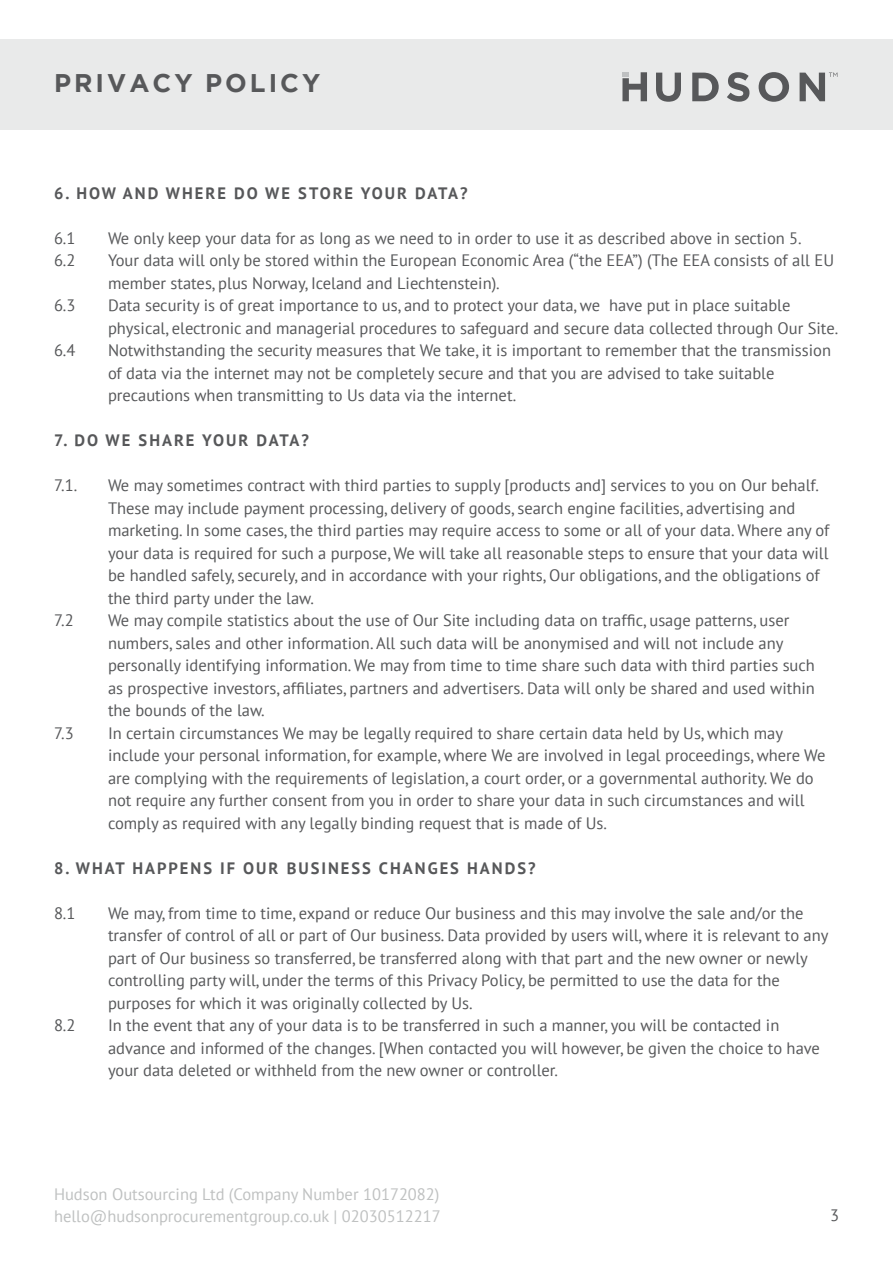
<style>
.page{position:relative;width:893px;height:1263px;background:#fff}
.page>*{position:absolute;margin:0;border:0;box-sizing:border-box;transform-origin:0 0}
.t1{font:700 25.5px "Gotham";letter-spacing:.12em;color:#57585a}
.t2{font:16.5px/22.5px "PT Sans";color:#57585a}
.t3{font:700 16.5px "PT Sans";letter-spacing:.12em;color:#57585a}
.t4{font:16.5px/22.5px "PT Sans";color:#bfc1c1}
</style>
<div class="page">
<div style="left:0;top:39px;width:893px;height:90px;background:#e9eaea"></div>
<svg style="left:656px;top:73px;width:25px;height:29px"></svg>
<svg style="left:692px;top:73px;width:27px;height:28px"></svg>
<svg style="left:727px;top:72px;width:22px;height:30px"></svg>
<svg style="left:759px;top:72px;width:30px;height:30px"></svg>
<svg style="left:622px;top:72px;width:25px;height:29px"></svg>
<svg style="left:800px;top:73px;width:37px;height:28px"></svg>
<h1 class="t1" style="left:54px;top:67px;width:268px">PRIVACY POLICY</h1>
<p class="t3" style="left:54px;top:182px;width:415px">6. HOW AND WHERE DO WE STORE YOUR DATA?</p>
<p class="t2" style="left:54px;top:226px;width:23px">6.1</p>
<p class="t2" style="left:108px;top:226px;width:695px">We only keep your data for as long as we need to in order to use it as described above in section 5.</p>
<p class="t2" style="left:54px;top:249px;width:23px">6.2</p>
<p class="t2" style="left:108px;top:249px;width:728px">Your data will only be stored within the European Economic Area (“the EEA”) (The EEA consists of all EU member states, plus Norway, Iceland and Liechtenstein).</p>
<p class="t2" style="left:54px;top:294px;width:23px">6.3</p>
<p class="t2" style="left:108px;top:294px;width:732px">Data security is of great importance to us, and to protect your data, we have put in place suitable physical, electronic and managerial procedures to safeguard and secure data collected through Our Site.</p>
<p class="t2" style="left:54px;top:339px;width:23px">6.4</p>
<p class="t2" style="left:108px;top:339px;width:725px">Notwithstanding the security measures that We take, it is important to remember that the transmission of data via the internet may not be completely secure and that you are advised to take suitable precautions when transmitting to Us data via the internet.</p>
<p class="t3" style="left:54px;top:429px;width:256px">7. DO WE SHARE YOUR DATA?</p>
<p class="t2" style="left:54px;top:474px;width:25px">7.1.</p>
<p class="t2" style="left:108px;top:474px;width:712px">We may sometimes contract with third parties to supply [products and] services to you on Our behalf.</p>
<p class="t2" style="left:108px;top:496px;width:689px">These may include payment processing, delivery of goods, search engine facilities, advertising and</p>
<p class="t2" style="left:108px;top:519px;width:723px">marketing. In some cases, the third parties may require access to some or all of your data. Where any of</p>
<p class="t2" style="left:108px;top:541px;width:722px">your data is required for such a purpose, We will take all reasonable steps to ensure that your data will</p>
<p class="t2" style="left:108px;top:564px;width:713px">be handled safely, securely, and in accordance with your rights, Our obligations, and the obligations of</p>
<p class="t2" style="left:108px;top:586px;width:207px">the third party under the law.</p>
<p class="t2" style="left:54px;top:609px;width:21px">7.2</p>
<p class="t2" style="left:108px;top:609px;width:683px">We may compile statistics about the use of Our Site including data on traffic, usage patterns, user</p>
<p class="t2" style="left:108px;top:631px;width:677px">numbers, sales and other information. All such data will be anonymised and will not include any</p>
<p class="t2" style="left:108px;top:654px;width:708px">personally identifying information. We may from time to time share such data with third parties such</p>
<p class="t2" style="left:108px;top:676px;width:708px">as prospective investors, affiliates, partners and advertisers. Data will only be shared and used within the bounds of the law.</p>
<p class="t2" style="left:54px;top:721px;width:21px">7.3</p>
<p class="t2" style="left:108px;top:721px;width:676px">In certain circumstances We may be legally required to share certain data held by Us, which may</p>
<p class="t2" style="left:108px;top:744px;width:719px">include your personal information, for example, where We are involved in legal proceedings, where We are complying with the requirements of legislation, a court order, or a governmental authority. We do</p>
<p class="t2" style="left:108px;top:789px;width:698px">not require any further consent from you in order to share your data in such circumstances and will</p>
<p class="t2" style="left:108px;top:811px;width:501px">comply as required with any legally binding request that is made of Us.</p>
<p class="t3" style="left:54px;top:857px;width:483px">8. WHAT HAPPENS IF OUR BUSINESS CHANGES HANDS?</p>
<p class="t2" style="left:54px;top:901px;width:23px">8.1</p>
<p class="t2" style="left:108px;top:901px;width:697px">We may, from time to time, expand or reduce Our business and this may involve the sale and/or the</p>
<p class="t2" style="left:108px;top:924px;width:722px">transfer of control of all or part of Our business. Data provided by users will, where it is relevant to any</p>
<p class="t2" style="left:108px;top:946px;width:701px">part of Our business so transferred, be transferred along with that part and the new owner or newly</p>
<p class="t2" style="left:108px;top:969px;width:673px">controlling party will, under the terms of this Privacy Policy, be permitted to use the data for the</p>
<p class="t2" style="left:108px;top:991px;width:366px">purposes for which it was originally collected by Us.</p>
<p class="t2" style="left:54px;top:1014px;width:23px">8.2</p>
<p class="t2" style="left:108px;top:1014px;width:673px">In the event that any of your data is to be transferred in such a manner, you will be contacted in</p>
<p class="t2" style="left:108px;top:1036px;width:713px">advance and informed of the changes. [When contacted you will however, be given the choice to have</p>
<p class="t2" style="left:108px;top:1059px;width:452px">your data deleted or withheld from the new owner or controller.</p>
<p class="t4" style="left:54px;top:1182px;width:388px">Hudson Outsourcing Ltd (Company Number 10172082) hello@hudsonprocurementgroup.co.uk | 02030512217</p>
<p class="t2" style="left:830px;top:1204px;width:10px">3</p>
</div>
